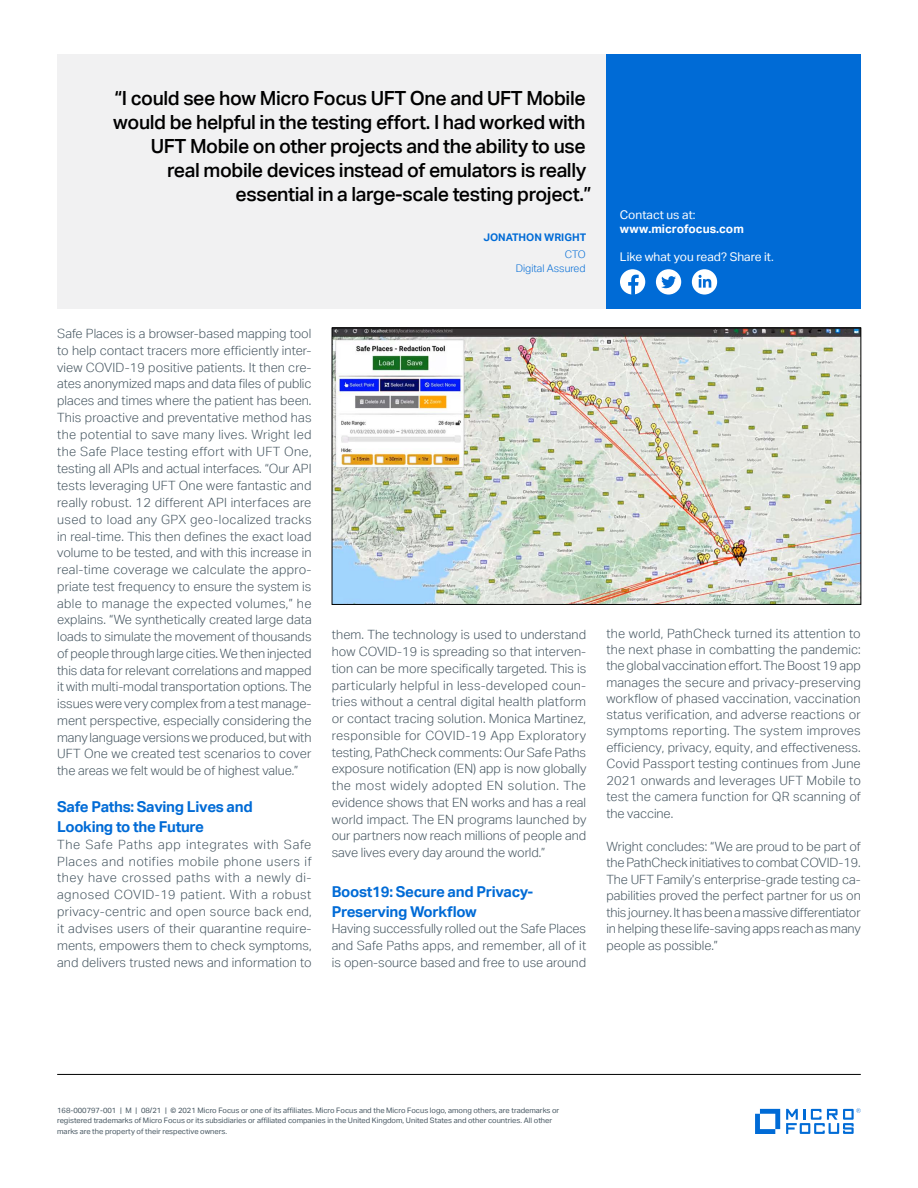
<style>
.page{position:relative;width:918px;height:1188px;background:#fff}
.page>*{position:absolute;margin:0;border:0;box-sizing:border-box;transform-origin:0 0}
.pull_quote_13_16-ali{font:500 19.5px/24px "Aktiv Grotesk";letter-spacing:-.02em;color:#000;text-align:right}
.subhead_10_13-blue{font:700 15px/20px "Aktiv Grotesk";letter-spacing:-.02em;color:#006bd6}
.body_8_5_11-grey{font:300 12.75px/16.8px "Aktiv Grotesk";letter-spacing:-.005em;color:#455560;text-align:justify}
.Contact_8_9_5-regula{font:12px "Aktiv Grotesk";color:#fff}
.Contact_URL_8_9_5-bo{font:700 12px "Aktiv Grotesk";color:#fff}
.quote_title_or_compa{font:300 10.5px "Aktiv Grotesk";color:#006bd6}
.quote_name_CAPS_7_11{font:700 10.5px "Aktiv Grotesk";color:#006bd6}
.mousetype-legal_5_7{font:7.5px/10.5px "Aktiv Grotesk";color:#455560}
</style>
<div class="page">
<hr style="left:57px;top:1074px;width:804px;height:1px;background:#000">
<svg style="left:755px;top:1109px;width:25px;height:25px"></svg>
<svg style="left:786px;top:1108px;width:75px;height:26px"></svg>
<div style="left:57px;top:54px;width:550px;height:254px;background:#f1f1f2"></div>
<div style="left:606px;top:54px;width:255px;height:254px;background:#006bd6"></div>
<div style="left:620px;top:269px;width:25px;height:26px;background:#fff;border-radius:50%"></div>
<svg style="left:628px;top:275px;width:11px;height:20px"></svg>
<div style="left:656px;top:269px;width:25px;height:26px;background:#fff;border-radius:50%"></div>
<svg style="left:661px;top:276px;width:15px;height:12px"></svg>
<div style="left:692px;top:269px;width:25px;height:26px;background:#fff;border-radius:50%"></div>
<svg style="left:699px;top:275px;width:12px;height:13px"></svg>
<img style="left:334px;top:330px;width:525px;height:273px">
<div style="left:332px;top:328px;width:529px;height:277px;border:1px solid #000"></div>
<p class="pull_quote_13_16-ali" style="left:113px;top:85px;width:480px">“I could see how Micro Focus UFT One and UFT Mobile would be helpful in the testing effort. I had worked with UFT Mobile on other projects and the ability to use<br>real mobile devices instead of emulators is really essential in a large-scale testing project.”</p>
<p class="quote_name_CAPS_7_11" style="left:483px;top:231px;width:104px">JONATHON WRIGHT</p>
<p class="quote_title_or_compa" style="left:565px;top:248px;width:22px">CTO</p>
<p class="quote_title_or_compa" style="left:516px;top:262px;width:71px">Digital Assured</p>
<p class="Contact_8_9_5-regula" style="left:620px;top:207px;width:77px">Contact us at:</p>
<p class="Contact_URL_8_9_5-bo" style="left:620px;top:221px;width:125px">www.microfocus.com</p>
<p class="Contact_8_9_5-regula" style="left:620px;top:250px;width:155px">Like what you read? Share it.</p>
<p class="body_8_5_11-grey" style="left:57px;top:325px;width:256px">Safe Places is a browser-based mapping tool to help contact tracers more efficiently inter&shy;view COVID-19 positive patients. It then cre&shy;ates anonymized maps and data files of public places and times where the patient has been.<br>This proactive and preventative method has the potential to save many lives. Wright led the Safe Place testing effort with UFT One, testing all APIs and actual interfaces. “Our API tests leveraging UFT One were fantastic and really robust. 12 different API interfaces are used to load any GPX geo-localized tracks in real-time. This then defines the exact load volume to be tested, and with this increase in real-time coverage we calculate the appro&shy;priate test frequency to ensure the system is able to manage the expected volumes,” he explains. “We synthetically created large data loads to simulate the movement of thousands of people through large cities. We then injected this data for relevant correlations and mapped it with multi-modal transportation options. The issues were very complex from a test manage&shy;ment perspective, especially considering the many language versions we produced, but with UFT One we created test scenarios to cover the areas we felt would be of highest value.”</p>
<p class="subhead_10_13-blue" style="left:57px;top:796px;width:197px">Safe Paths: Saving Lives and<br>Looking to the Future</p>
<p class="body_8_5_11-grey" style="left:57px;top:836px;width:256px">The Safe Paths app integrates with Safe Places and notifies mobile phone users if they have crossed paths with a newly di&shy;agnosed COVID-19 patient. With a robust privacy-centric and open source back end, it advises users of their quarantine require&shy;ments, empowers them to check symptoms, and delivers trusted news and information to</p>
<p class="body_8_5_11-grey" style="left:332px;top:626px;width:256px">them. The technology is used to understand how COVID-19 is spreading so that interven&shy;tion can be more specifically targeted. This is particularly helpful in less-developed coun&shy;tries without a central digital health platform or contact tracing solution. Monica Martinez, responsible for COVID-19 App Exploratory testing, PathCheck comments: Our Safe Paths exposure notification (EN) app is now globally the most widely adopted EN solution. The evidence shows that EN works and has a real world impact. The EN programs launched by our partners now reach millions of people and save lives every day around the world.”</p>
<p class="subhead_10_13-blue" style="left:332px;top:881px;width:203px">Boost19: Secure and Privacy-<br>Preserving Workflow</p>
<p class="body_8_5_11-grey" style="left:332px;top:921px;width:256px">Having successfully rolled out the Safe Places and Safe Paths apps, and remember, all of it is open-source based and free to use around</p>
<p class="body_8_5_11-grey" style="left:606px;top:625px;width:256px;line-height:16.4px">the world, PathCheck turned its attention to the next phase in combatting the pandemic: the global vaccination effort. The Boost 19 app manages the secure and privacy-preserving workflow of phased vaccination, vaccination status verification, and adverse reactions or symptoms reporting. The system improves efficiency, privacy, equity, and effectiveness.<br>Covid Passport testing continues from June 2021 onwards and leverages UFT Mobile to test the camera function for QR scanning of the vaccine.</p>
<p class="body_8_5_11-grey" style="left:606px;top:838px;width:256px">Wright concludes: “We are proud to be part of the PathCheck initiatives to combat COVID-19.<br>The UFT Family’s enterprise-grade testing ca&shy;pabilities proved the perfect partner for us on this journey. It has been a massive differentiator in helping these life-saving apps reach as many people as possible.”</p>
<p class="mousetype-legal_5_7" style="left:57px;top:1105px;width:504px">168-000797-001 | M | 08/21 | © 2021 Micro Focus or one of its affiliates. Micro Focus and the Micro Focus logo, among others, are trademarks or registered trademarks of Micro Focus or its subsidiaries or affiliated companies in the United Kingdom, United States and other countries. All other marks are the property of their respective owners.</p>
</div>
